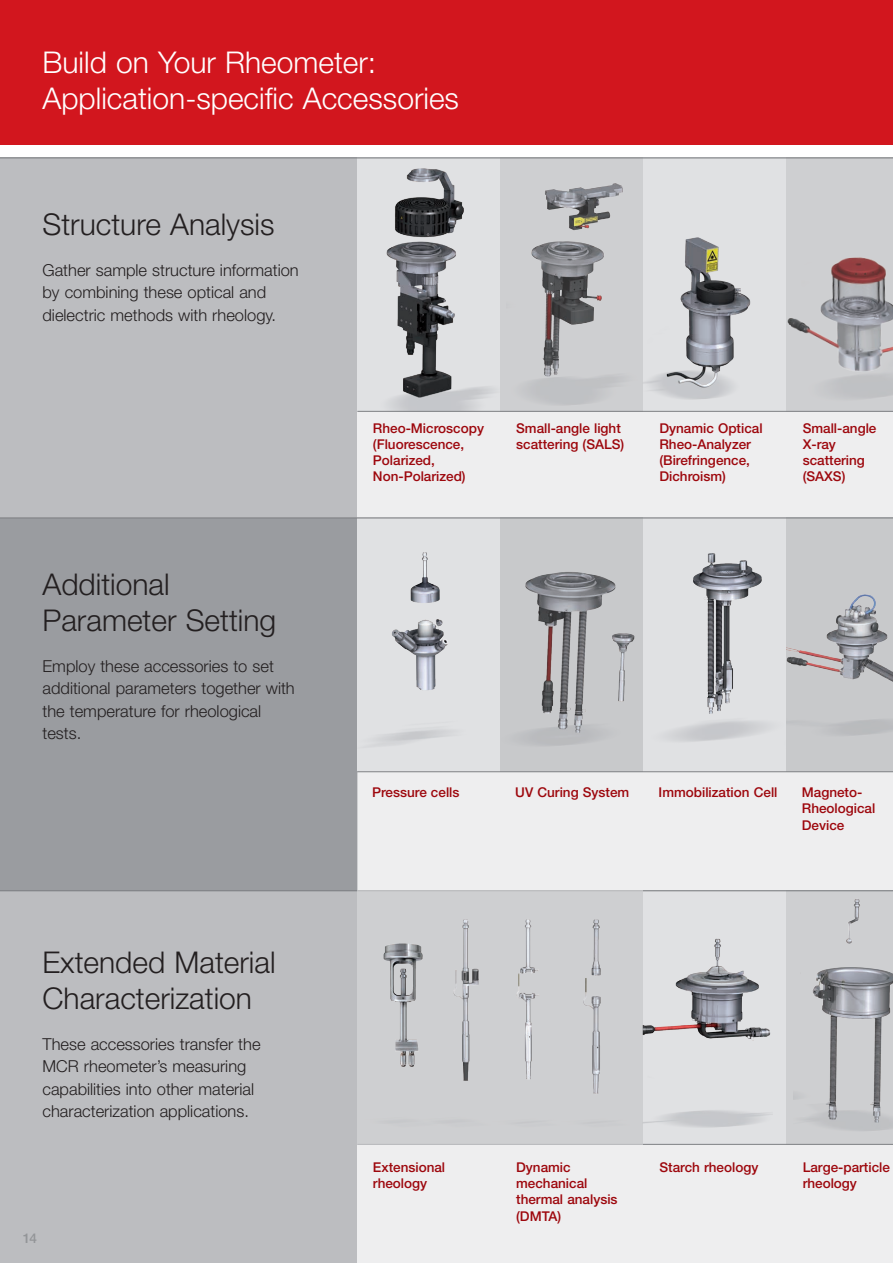
<style>
.page{position:relative;width:893px;height:1263px;background:#fff}
.page>*{position:absolute;margin:0;border:0;box-sizing:border-box;transform-origin:0 0}
.t1{font:300 30px/36px "Helvetica Neue LT";color:#231f20}
.t2{font:300 30px/36px "Helvetica Neue LT";color:#fff}
.t3{font:300 16.5px/22.5px "Helvetica Neue LT";color:#231f20}
.t4{font:500 13.5px/16.2px "Helvetica Neue LT";color:#9d070d}
.t5{font:500 13.5px "Helvetica Neue LT";color:#939598}
</style>
<div class="page">
<div style="left:357px;top:157px;width:536px;height:1106px;background:#eeeeef"></div>
<svg style="left:0;top:231px;width:357px;height:1032px;background:#b0b1b5"></svg>
<div style="left:0;top:0;width:893px;height:145px;background:#d2161e"></div>
<div style="left:357px;top:157px;width:143px;height:254px;background:#e0e1e3"></div>
<img style="left:365px;top:231px;width:135px;height:180px">
<div style="left:357px;top:517px;width:143px;height:254px;background:#e0e1e3"></div>
<img style="left:374px;top:590px;width:75px;height:156px">
<div style="left:643px;top:157px;width:143px;height:254px;background:#e0e1e3"></div>
<img style="left:643px;top:237px;width:108px;height:163px">
<div style="left:643px;top:517px;width:143px;height:254px;background:#e0e1e3"></div>
<img style="left:669px;top:590px;width:97px;height:152px">
<div style="left:643px;top:890px;width:143px;height:254px;background:#e0e1e3"></div>
<img style="left:643px;top:961px;width:129px;height:167px">
<div style="left:500px;top:157px;width:143px;height:254px;background:#cecfd1"></div>
<img style="left:506px;top:241px;width:136px;height:170px">
<div style="left:500px;top:517px;width:143px;height:254px;background:#c7c8ca"></div>
<img style="left:528px;top:590px;width:107px;height:155px">
<div style="left:786px;top:157px;width:107px;height:254px;background:#cecfd1"></div>
<img style="left:786px;top:257px;width:107px;height:154px">
<div style="left:786px;top:517px;width:107px;height:254px;background:#c7c8ca"></div>
<img style="left:786px;top:594px;width:107px;height:141px">
<div style="left:786px;top:890px;width:107px;height:254px;background:#cecfd1"></div>
<img style="left:794px;top:967px;width:99px;height:164px">
<svg style="left:0;top:517px;width:893px;height:73px"></svg>
<svg style="left:0;top:157px;width:893px;height:74px"></svg>
<svg style="left:357px;top:411px;width:536px;height:1px"></svg>
<svg style="left:356px;top:771px;width:537px;height:74px"></svg>
<svg style="left:357px;top:1143px;width:536px;height:2px"></svg>
<svg style="left:0;top:890px;width:893px;height:71px"></svg>
<div style="left:357px;top:890px;width:286px;height:254px;background:#cecfd1"></div>
<img style="left:453px;top:919px;width:148px;height:175px">
<img style="left:383px;top:943px;width:40px;height:124px">
<h1 class="t2" style="left:43px;top:44px;width:418px">Build on Your Rheometer:<br>Application-specific Accessories</h1>
<h1 class="t1" style="left:43px;top:206px;width:233px">Structure Analysis</h1>
<p class="t3" style="left:43px;top:258px;width:258px">Gather sample structure information by combining these optical and dielectric methods with rheology.</p>
<h1 class="t1" style="left:43px;top:566px;width:235px">Additional<br>Parameter Setting</h1>
<p class="t3" style="left:43px;top:654px;width:254px">Employ these accessories to set additional parameters together with the temperature for rheological tests.</p>
<h1 class="t1" style="left:43px;top:944px;width:235px">Extended Material<br>Characterization</h1>
<p class="t3" style="left:43px;top:1032px;width:220px">These accessories transfer the<br>MCR rheometer’s measuring capabilities into other material characterization applications.</p>
<p class="t5" style="left:23px;top:1230px;width:16px">14</p>
<p class="t4" style="left:373px;top:419px;width:113px">Rheo-Microscopy (Fluorescence,<br>Polarized,<br>Non-Polarized)</p>
<p class="t4" style="left:516px;top:419px;width:110px">Small-angle light scattering (SALS)</p>
<p class="t4" style="left:659px;top:419px;width:105px">Dynamic Optical<br>Rheo-Analyzer (Birefringence,<br>Dichroism)</p>
<p class="t4" style="left:803px;top:419px;width:75px">Small-angle<br>X-ray scattering (SAXS)</p>
<p class="t4" style="left:372px;top:784px;width:89px">Pressure cells</p>
<p class="t4" style="left:515px;top:784px;width:116px">UV Curing System</p>
<p class="t4" style="left:659px;top:784px;width:120px">Immobilization Cell</p>
<p class="t4" style="left:802px;top:784px;width:75px">Magneto-<br>Rheological<br>Device</p>
<p class="t4" style="left:373px;top:1159px;width:74px">Extensional rheology</p>
<p class="t4" style="left:516px;top:1159px;width:103px">Dynamic mechanical thermal analysis (DMTA)</p>
<p class="t4" style="left:659px;top:1159px;width:100px">Starch rheology</p>
<p class="t4" style="left:803px;top:1159px;width:89px">Large-particle rheology</p>
</div>
